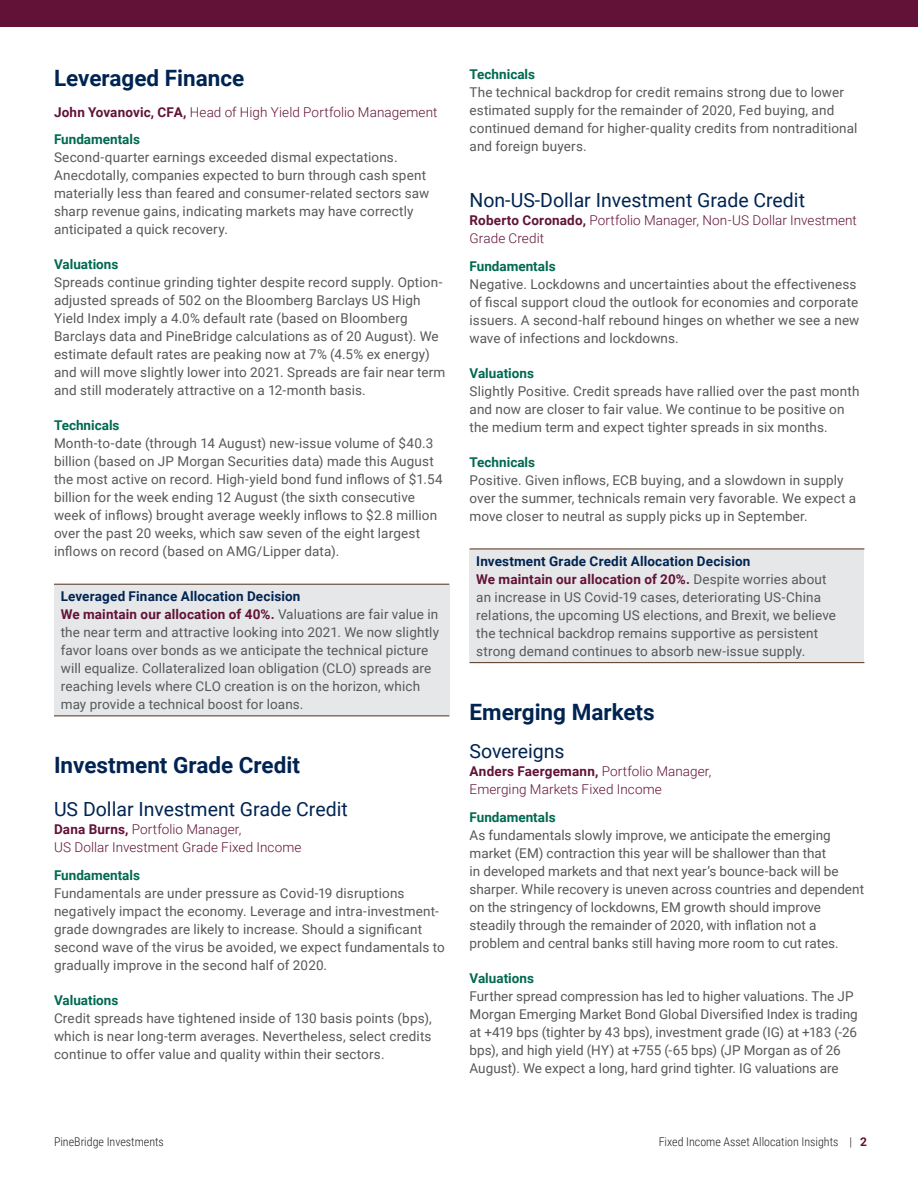
<style>
.page{position:relative;width:918px;height:1188px;background:#fff}
.page>*{position:absolute;margin:0;border:0;box-sizing:border-box;transform-origin:0 0}
.Head_Level_1{font:700 22.5px "Roboto";color:#002451}
.Body_Copy{font:700 22.5px "Roboto";color:#002451}
.Head_Level_4{font:19.5px "Roboto";color:#002451}
.Body_Copy-2{font:13.5px/18px "Roboto";letter-spacing:.01em;color:#57585a}
.Body_Copy_Allocation{font:13.5px/18px "Roboto";letter-spacing:.01em;color:#57585a}
.Author{font:300 13.5px/18px "Roboto";letter-spacing:.005em;color:#621237}
.Head_Level_2{font:700 13.5px "Roboto";color:#006951}
.Allocation_Decision{font:700 13.5px "Roboto";letter-spacing:.01em;color:#002451}
.t1{font:300 12px "Roboto Condensed";color:#231f20}
.s1{font-weight:700}
.s2{font-weight:700;color:#621237}
.s3{font-family:"Roboto";font-weight:700;color:#621237}
</style>
<div class="page">
<div style="left:0;top:0;width:918px;height:27px;background:#621237"></div>
<div style="left:54px;top:584px;width:395px;height:34px;background:#e6e7e9"></div>
<hr style="left:54px;top:584px;width:395px;height:1px;background:#532f18">
<div style="left:54px;top:609px;width:395px;height:106px;background:#e6e7e9"></div>
<hr style="left:54px;top:716px;width:395px;height:1px;background:#532f18">
<div style="left:470px;top:549px;width:394px;height:33px;background:#e6e7e9"></div>
<hr style="left:470px;top:549px;width:394px;height:1px;background:#532f18">
<div style="left:470px;top:573px;width:394px;height:89px;background:#e6e7e9"></div>
<hr style="left:470px;top:662px;width:394px;height:1px;background:#532f18">
<p class="Body_Copy" style="left:54px;top:62px;width:192px">Leveraged Finance</p>
<p class="Author" style="left:54px;top:103px;width:385px"><span class="s1">John Yovanovic, CFA,</span> Head of High Yield Portfolio Management</p>
<p class="Head_Level_2" style="left:54px;top:130px;width:88px">Fundamentals</p>
<p class="Body_Copy-2" style="left:54px;top:148px;width:377px">Second-quarter earnings exceeded dismal expectations.<br>Anecdotally, companies expected to burn through cash spent materially less than feared and consumer-related sectors saw sharp revenue gains, indicating markets may have correctly anticipated a quick recovery.</p>
<p class="Head_Level_2" style="left:54px;top:255px;width:66px">Valuations</p>
<p class="Body_Copy-2" style="left:54px;top:273px;width:393px">Spreads continue grinding tighter despite record supply. Option&shy;adjusted spreads of 502 on the Bloomberg Barclays US High Yield Index imply a 4.0% default rate (based on Bloomberg Barclays data and PineBridge calculations as of 20 August). We estimate default rates are peaking now at 7% (4.5% ex energy) and will move slightly lower into 2021. Spreads are fair near term and still moderately attractive on a 12-month basis.</p>
<p class="Head_Level_2" style="left:54px;top:416px;width:67px">Technicals</p>
<p class="Body_Copy-2" style="left:54px;top:433px;width:390px">Month-to-date (through 14 August) new-issue volume of $40.3 billion (based on JP Morgan Securities data) made this August the most active on record. High-yield bond fund inflows of $1.54 billion for the week ending 12 August (the sixth consecutive week of inflows) brought average weekly inflows to $2.8 million over the past 20 weeks, which saw seven of the eight largest inflows on record (based on AMG/Lipper data).</p>
<p class="Allocation_Decision" style="left:61px;top:587px;width:241px">Leveraged Finance Allocation Decision</p>
<p class="Body_Copy_Allocation" style="left:61px;top:604px;width:380px"><span class="s2">We maintain our allocation of 40%.</span> Valuations are fair value in the near term and attractive looking into 2021. We now slightly favor loans over bonds as we anticipate the technical picture will equalize. Collateralized loan obligation (CLO) spreads are reaching levels where CLO creation is on the horizon, which may provide a technical boost for loans.</p>
<p class="Head_Level_1" style="left:54px;top:750px;width:248px">Investment Grade Credit</p>
<p class="Head_Level_4" style="left:54px;top:795px;width:295px">US Dollar Investment Grade Credit</p>
<p class="Author" style="left:54px;top:820px;width:249px"><span class="s1">Dana Burns,</span> Portfolio Manager,<br>US Dollar Investment Grade Fixed Income</p>
<p class="Head_Level_2" style="left:54px;top:866px;width:88px">Fundamentals</p>
<p class="Body_Copy-2" style="left:54px;top:884px;width:392px">Fundamentals are under pressure as Covid-19 disruptions negatively impact the economy. Leverage and intra-investment&shy;grade downgrades are likely to increase. Should a significant second wave of the virus be avoided, we expect fundamentals to gradually improve in the second half of 2020.</p>
<p class="Head_Level_2" style="left:54px;top:990px;width:66px">Valuations</p>
<p class="Body_Copy-2" style="left:54px;top:1008px;width:379px;text-align:justify">Credit spreads have tightened inside of 130 basis points (bps), which is near long-term averages. Nevertheless, select credits continue to offer value and quality within their sectors.</p>
<p class="Head_Level_2" style="left:470px;top:65px;width:67px">Technicals</p>
<p class="Body_Copy-2" style="left:470px;top:82px;width:389px">The technical backdrop for credit remains strong due to lower estimated supply for the remainder of 2020, Fed buying, and continued demand for higher-quality credits from nontraditional and foreign buyers.</p>
<p class="Head_Level_4" style="left:470px;top:186px;width:337px">Non-US-Dollar Investment Grade Credit</p>
<p class="Author" style="left:470px;top:211px;width:389px"><span class="s1">Roberto Coronado,</span> Portfolio Manager, Non-US Dollar Investment<br>Grade Credit</p>
<p class="Head_Level_2" style="left:470px;top:257px;width:88px">Fundamentals</p>
<p class="Body_Copy-2" style="left:470px;top:275px;width:391px">Negative. Lockdowns and uncertainties about the effectiveness of fiscal support cloud the outlook for economies and corporate issuers. A second-half rebound hinges on whether we see a new wave of infections and lockdowns.</p>
<p class="Head_Level_2" style="left:470px;top:364px;width:66px">Valuations</p>
<p class="Body_Copy-2" style="left:470px;top:381px;width:391px">Slightly Positive. Credit spreads have rallied over the past month and now are closer to fair value. We continue to be positive on the medium term and expect tighter spreads in six months.</p>
<p class="Head_Level_2" style="left:470px;top:452px;width:67px">Technicals</p>
<p class="Body_Copy-2" style="left:470px;top:470px;width:388px">Positive. Given inflows, ECB buying, and a slowdown in supply over the summer, technicals remain very favorable. We expect a move closer to neutral as supply picks up in September.</p>
<p class="Allocation_Decision" style="left:476px;top:551px;width:276px">Investment Grade Credit Allocation Decision</p>
<p class="Body_Copy_Allocation" style="left:476px;top:569px;width:361px"><span class="s2">We maintain our allocation of 20%.</span> Despite worries about an increase in US Covid-19 cases, deteriorating US-China relations, the upcoming US elections, and Brexit, we believe the technical backdrop remains supportive as persistent strong demand continues to absorb new-issue supply.</p>
<p class="Head_Level_1" style="left:470px;top:696px;width:187px">Emerging Markets</p>
<p class="Head_Level_4" style="left:470px;top:738px;width:97px">Sovereigns</p>
<p class="Author" style="left:470px;top:762px;width:243px"><span class="s1">Anders Faergemann,</span> Portfolio Manager,<br>Emerging Markets Fixed Income</p>
<p class="Head_Level_2" style="left:470px;top:808px;width:88px">Fundamentals</p>
<p class="Body_Copy-2" style="left:470px;top:826px;width:396px">As fundamentals slowly improve, we anticipate the emerging market (EM) contraction this year will be shallower than that<br>in developed markets and that next year’s bounce-back will be sharper. While recovery is uneven across countries and dependent on the stringency of lockdowns, EM growth should improve steadily through the remainder of 2020, with inflation not a problem and central banks still having more room to cut rates.</p>
<p class="Head_Level_2" style="left:470px;top:969px;width:66px">Valuations</p>
<p class="Body_Copy-2" style="left:470px;top:987px;width:390px">Further spread compression has led to higher valuations. The JP Morgan Emerging Market Bond Global Diversified Index is trading at +419 bps (tighter by 43 bps), investment grade (IG) at +183 (-26 bps), and high yield (HY) at +755 (-65 bps) (JP Morgan as of 26<br>August). We expect a long, hard grind tighter. IG valuations are</p>
<p class="t1" style="left:54px;top:1133px;width:112px">PineBridge Investments</p>
<p class="t1" style="left:659px;top:1133px;width:210px">Fixed Income Asset Allocation Insights | <span class="s3">2</span></p>
</div>
